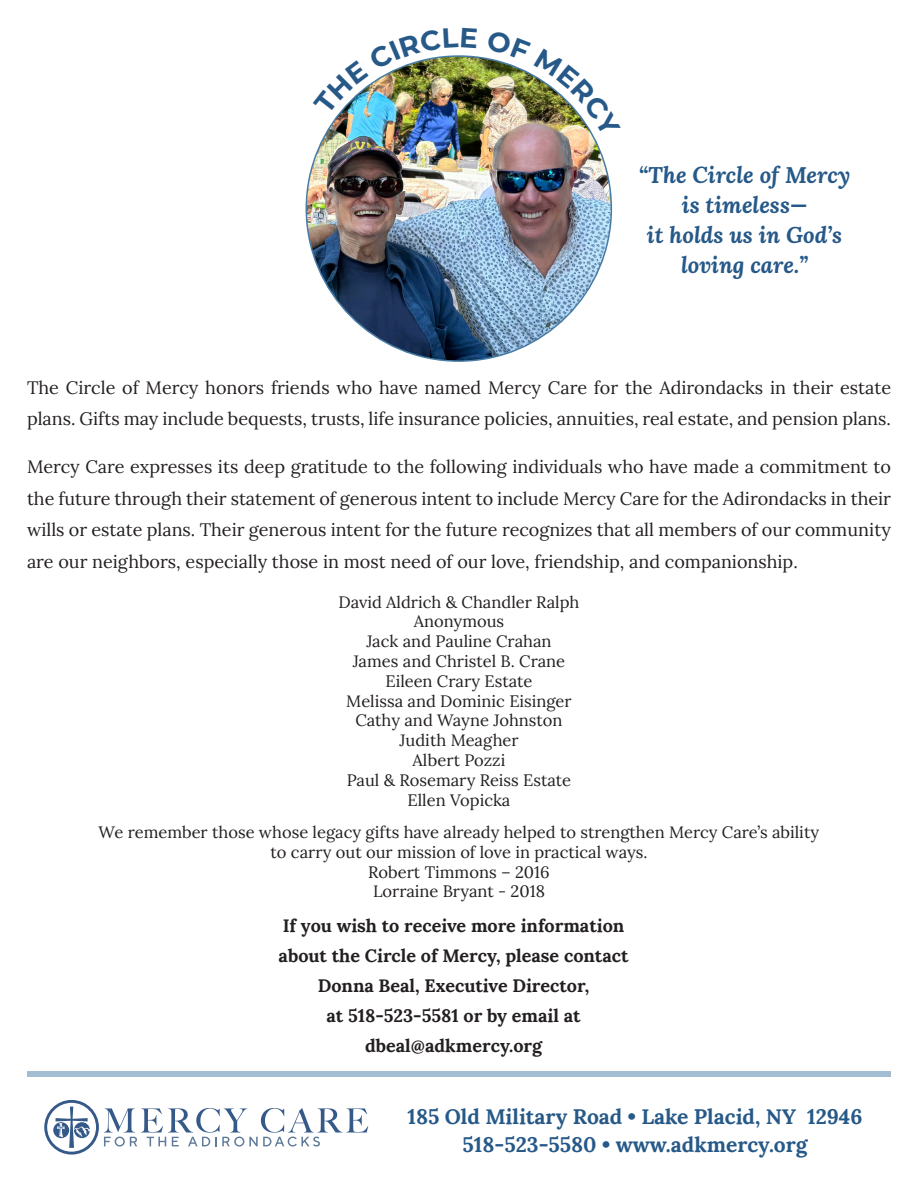
<style>
.page{position:relative;width:918px;height:1188px;background:#fff}
.page>*{position:absolute;margin:0;border:0;box-sizing:border-box;transform-origin:0 0}
.t1{font:italic 700 22.5px/30px "Lora";color:#265988;text-align:center}
.t2{font:700 21px/28.5px "Lora";color:#265988;text-align:center}
.t3{font:18px/31.5px "Lora";color:#231f20}
.t4{font:700 18px/30px "Lora";color:#231f20;text-align:center}
.t5{font:16.5px/19.8px "Lora";color:#231f20;text-align:center}
</style>
<div class="page">
<img style="left:306px;top:56px;width:305px;height:305px;border-radius:153px">
<svg style="left:44px;top:1100px;width:324px;height:55px"></svg>
<div style="left:27px;top:1071px;width:864px;height:6px;background:#a3bdd3"></div>
<img style="left:337px;top:55px;width:141px;height:60px">
<img style="left:486px;top:57px;width:109px;height:81px">
<p class="t1" style="left:639px;top:160px;width:213px">“The Circle of Mercy is timeless—<br>it holds us in God’s loving care.”</p>
<p class="t3" style="left:27px;top:371px;width:866px">The Circle of Mercy honors friends who have named Mercy Care for the Adirondacks in their estate plans. Gifts may include bequests, trusts, life insurance policies, annuities, real estate, and pension plans.</p>
<p class="t3" style="left:27px;top:450px;width:866px;text-align:justify">Mercy Care expresses its deep gratitude to the following individuals who have made a commitment to the future through their statement of generous intent to include Mercy Care for the Adirondacks in their wills or estate plans. Their generous intent for the future recognizes that all members of our community are our neighbors, especially those in most need of our love, friendship, and companionship.</p>
<p class="t5" style="left:339px;top:591px;width:242px">David Aldrich &amp; Chandler Ralph<br>Anonymous<br>Jack and Pauline Crahan<br>James and Christel B. Crane<br>Eileen Crary Estate<br>Melissa and Dominic Eisinger<br>Cathy and Wayne Johnston<br>Judith Meagher<br>Albert Pozzi<br>Paul &amp; Rosemary Reiss Estate<br>Ellen Vopicka</p>
<p class="t5" style="left:99px;top:821px;width:722px">We remember those whose legacy gifts have already helped to strengthen Mercy Care’s ability to carry out our mission of love in practical ways.<br>Robert Timmons – 2016<br>Lorraine Bryant - 2018</p>
<p class="t4" style="left:279px;top:908px;width:351px">If you wish to receive more information about the Circle of Mercy, please contact<br>Donna Beal, Executive Director,<br>at 518-523-5581 or by email at dbeal@adkmercy.org</p>
<p class="t2" style="left:408px;top:1100px;width:457px">185 Old Military Road • Lake Placid, NY 12946<br>518-523-5580 • www.adkmercy.org</p>
</div>
